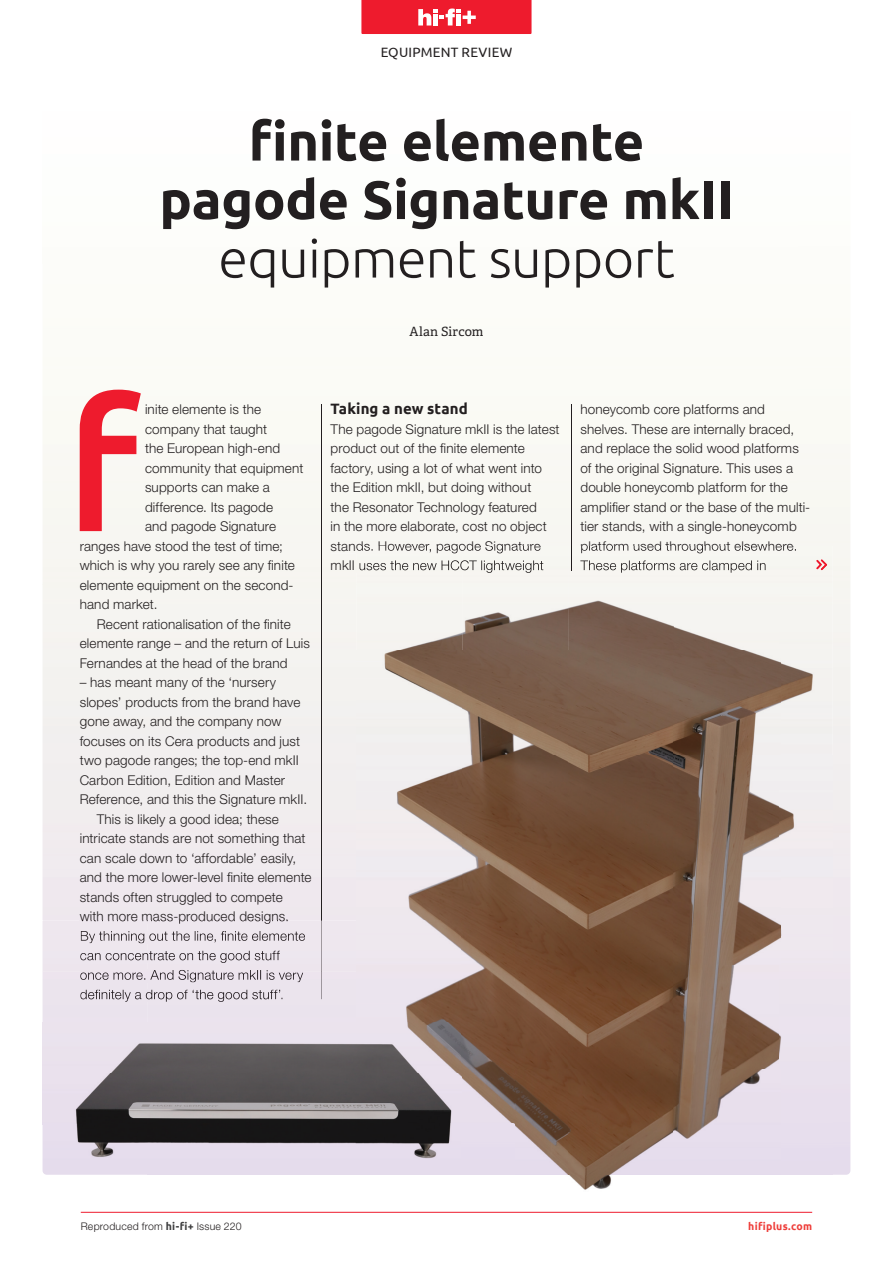
<style>
.page{position:relative;width:893px;height:1263px;background:#fff}
.page>*{position:absolute;margin:0;border:0;box-sizing:border-box;transform-origin:0 0}
.t1{font:500 182.4px "Ubuntu";color:#ee1b2d}
.t2{font:700 54px/58.5px "Ubuntu";letter-spacing:-.005em;color:#231f20;text-align:center}
.t3{font:300 54px "Ubuntu";letter-spacing:-.015em;color:#231f20}
.t4{font:700 15px "Ubuntu";letter-spacing:.01em;color:#231f20}
.t5{font:300 13.5px/19.5px "Helvetica Neue LT Std";letter-spacing:.01em;color:#231f20}
.t6{font:13.5px "Ubuntu";letter-spacing:.02em;color:#231f20}
.t7{font:12.75px "Adelle";letter-spacing:.015em;color:#231f20}
.t8{font:300 10.5px "Helvetica Neue LT Std";letter-spacing:.02em;color:#231f20}
.t9{font:700 10.5px "Ubuntu";letter-spacing:.025em;color:#ee3e3a}
.s1{font-family:"Ubuntu";font-weight:700;color:#3e3e3f}
</style>
<div class="page">
<div style="left:80px;top:911px;width:209px;height:9px;background:#eee7ee"></div>
<hr style="left:321px;top:404px;width:1px;height:595px;background:#231f20">
<hr style="left:571px;top:404px;width:1px;height:166px;background:#231f20">
<img style="left:416px;top:1175px;width:396px;height:37px">
<img style="left:357px;top:553px;width:105px;height:622px">
<img style="left:462px;top:546px;width:212px;height:105px">
<img style="left:674px;top:553px;width:106px;height:98px">
<img style="left:780px;top:546px;width:53px;height:629px">
<img style="left:462px;top:651px;width:318px;height:314px">
<img style="left:514px;top:965px;width:266px;height:210px">
<svg style="left:571px;top:546px;width:1px;height:24px"></svg>
<img style="left:581px;top:546px;width:216px;height:7px">
<img style="left:580px;top:560px;width:186px;height:13px">
<img style="left:357px;top:546px;width:184px;height:7px">
<img style="left:357px;top:560px;width:187px;height:13px">
<svg style="left:816px;top:559px;width:11px;height:11px"></svg>
<img style="left:42px;top:921px;width:1px;height:187px">
<img style="left:42px;top:1108px;width:1px;height:64px">
<img style="left:147px;top:920px;width:105px;height:4px">
<img style="left:147px;top:970px;width:105px;height:12px">
<img style="left:43px;top:920px;width:104px;height:255px">
<img style="left:147px;top:924px;width:105px;height:46px">
<img style="left:252px;top:920px;width:105px;height:255px">
<img style="left:147px;top:982px;width:105px;height:193px">
<img style="left:462px;top:920px;width:52px;height:255px">
<hr style="left:81px;top:1212px;width:731px;height:1px;background:#ee1b2d">
<svg style="left:361px;top:0;width:170px;height:34px;background:#ef2f3f"></svg>
<p class="t6" style="left:381px;top:44px;width:133px">EQUIPMENT REVIEW</p>
<h2 class="t2" style="left:159px;top:111px;width:576px">finite elemente pagode Signature mkII</h2>
<h2 class="t3" style="left:218px;top:226px;width:458px">equipment support</h2>
<p class="t7" style="left:409px;top:324px;width:76px">Alan Sircom</p>
<h1 class="t1" style="left:66px;top:351px;width:74px">f</h1>
<p class="t5" style="left:145px;top:399px;width:118px">inite elemente is the</p>
<p class="t5" style="left:145px;top:419px;width:124px">company that taught</p>
<p class="t5" style="left:145px;top:438px;width:137px">the European high-end</p>
<p class="t5" style="left:145px;top:458px;width:160px">community that equipment</p>
<p class="t5" style="left:145px;top:477px;width:126px">supports can make a</p>
<p class="t5" style="left:145px;top:497px;width:130px">difference. Its pagode</p>
<p class="t5" style="left:145px;top:516px;width:132px">and pagode Signature</p>
<p class="t5" style="left:80px;top:536px;width:205px">ranges have stood the test of time;</p>
<p class="t5" style="left:80px;top:555px;width:217px">which is why you rarely see any finite</p>
<p class="t5" style="left:80px;top:575px;width:215px">elemente equipment on the second-</p>
<p class="t5" style="left:80px;top:594px;width:79px">hand market.</p>
<p class="t5" style="left:97px;top:614px;width:196px">Recent rationalisation of the finite</p>
<p class="t5" style="left:80px;top:633px;width:232px">elemente range – and the return of Luis</p>
<p class="t5" style="left:80px;top:653px;width:209px">Fernandes at the head of the brand</p>
<p class="t5" style="left:80px;top:672px;width:198px">– has meant many of the ‘nursery</p>
<p class="t5" style="left:80px;top:692px;width:222px">slopes’ products from the brand have</p>
<p class="t5" style="left:80px;top:711px;width:203px">gone away, and the company now</p>
<p class="t5" style="left:80px;top:731px;width:222px">focuses on its Cera products and just</p>
<p class="t5" style="left:80px;top:750px;width:221px">two pagode ranges; the top-end mkII</p>
<p class="t5" style="left:80px;top:770px;width:207px">Carbon Edition, Edition and Master</p>
<p class="t5" style="left:80px;top:789px;width:229px">Reference, and this the Signature mkII.</p>
<p class="t5" style="left:97px;top:809px;width:184px">This is likely a good idea; these</p>
<p class="t5" style="left:80px;top:828px;width:227px">intricate stands are not something that</p>
<p class="t5" style="left:80px;top:848px;width:218px">can scale down to ‘affordable’ easily,</p>
<p class="t5" style="left:80px;top:867px;width:233px">and the more lower-level finite elemente</p>
<p class="t5" style="left:80px;top:887px;width:205px">stands often struggled to compete</p>
<p class="t5" style="left:80px;top:906px;width:211px">with more mass-produced designs.</p>
<p class="t4" style="left:331px;top:400px;width:139px">Taking a new stand</p>
<p class="t5" style="left:331px;top:419px;width:230px">The pagode Signature mkII is the latest product out of the finite elemente factory, using a lot of what went into the Edition mkII, but doing without<br>the Resonator Technology featured<br>in the more elaborate, cost no object stands. However, pagode Signature</p>
<p class="t5" style="left:580px;top:399px;width:231px">honeycomb core platforms and shelves. These are internally braced, and replace the solid wood platforms of the original Signature. This uses a double honeycomb platform for the amplifier stand or the base of the multi&shy;tier stands, with a single-honeycomb platform used throughout elsewhere.</p>
<p class="t8" style="left:81px;top:1219px;width:162px">Reproduced from <span class="s1">hi-fi+</span> Issue 220</p>
<p class="t9" style="left:748px;top:1219px;width:65px">hifiplus.com</p>
</div>
